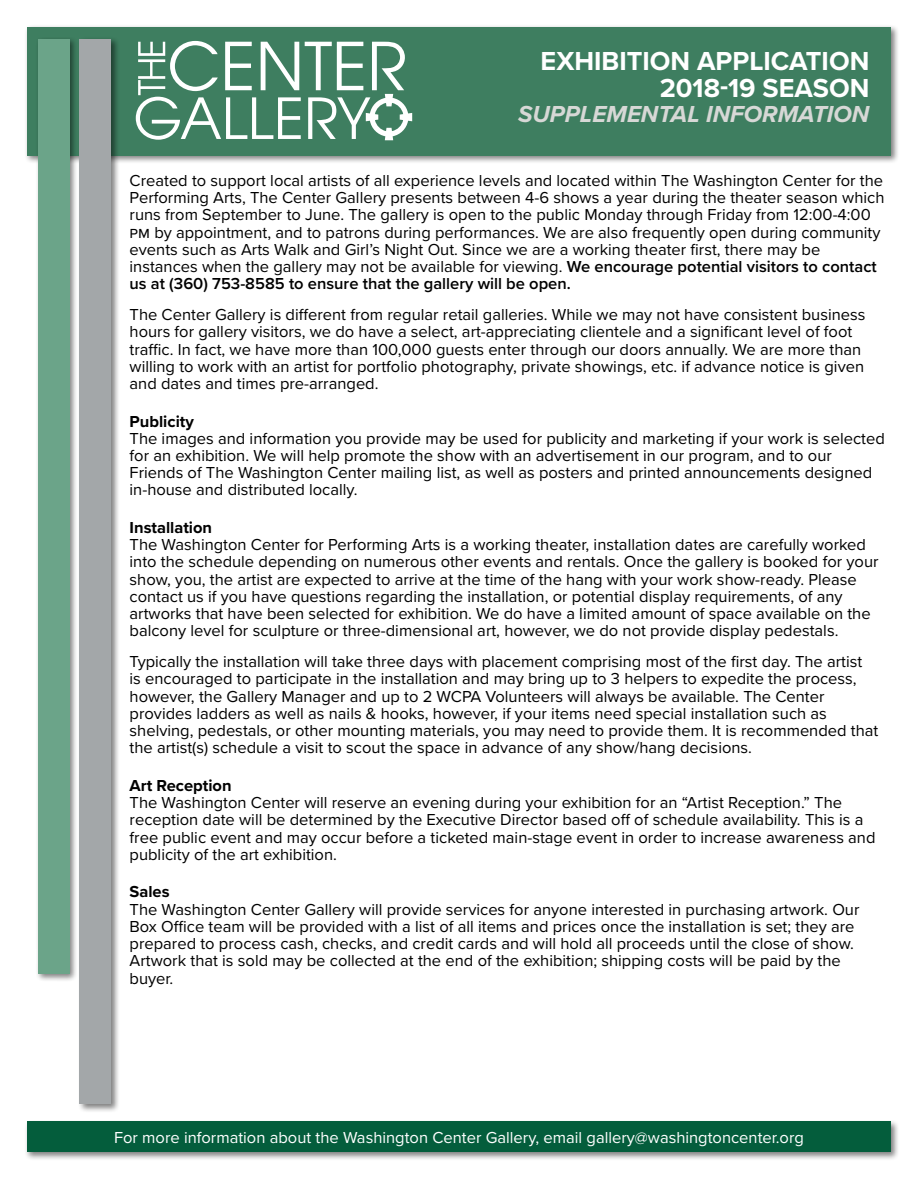
<style>
.page{position:relative;width:918px;height:1188px;background:#fff}
.page>*{position:absolute;margin:0;border:0;box-sizing:border-box;transform-origin:0 0}
.t1{font:700 27px/27px "Proxima Nova";color:#fff;text-align:right}
.t2{font:italic 700 24px "Proxima Nova";color:#d7d8d6}
.t3{font:16.5px/17.2px "Proxima Nova";color:#000}
.t4{font:16.5px "Proxima Nova";color:#fff}
.t5{font:700 16.5px "Proxima Nova";color:#000}
.s1{font-weight:600}
</style>
<div class="page">
<div style="left:25px;top:1119px;width:875px;height:42px;background:#000;opacity:.5"></div>
<div style="left:27px;top:1122px;width:864px;height:30px;background:#045d3c"></div>
<div style="left:25px;top:25px;width:875px;height:139px;background:#000;opacity:.5"></div>
<div style="left:27px;top:27px;width:864px;height:129px;background:#3e7e60"></div>
<div style="left:36px;top:37px;width:42px;height:945px;background:#000;opacity:.5"></div>
<div style="left:38px;top:39px;width:31px;height:935px;background:#6ba489"></div>
<div style="left:77px;top:36px;width:43px;height:1077px;background:#000;opacity:.5"></div>
<div style="left:80px;top:39px;width:31px;height:1065px;background:#a3a7a9"></div>
<svg style="left:136px;top:41px;width:276px;height:99px"></svg>
<h1 class="t1" style="left:541px;top:47px;width:330px">EXHIBITION APPLICATION<br>2018-19 SEASON</h1>
<h2 class="t2" style="left:518px;top:97px;width:353px">SUPPLEMENTAL INFORMATION</h2>
<p class="t3" style="left:130px;top:171px;width:756px">Created to support local artists of all experience levels and located within The Washington Center for the Performing Arts, The Center Gallery presents between 4-6 shows a year during the theater season which runs from September to June. The gallery is open to the public Monday through Friday from 12:00-4:00 pm by appointment, and to patrons during performances. We are also frequently open during community events such as Arts Walk and Girl’s Night Out. Since we are a working theater first, there may be instances when the gallery may not be available for viewing. <span class="s1">We encourage potential visitors to contact us at (360) 753-8585 to ensure that the gallery will be open.</span></p>
<p class="t3" style="left:130px;top:305px;width:737px">The Center Gallery is different from regular retail galleries. While we may not have consistent business hours for gallery visitors, we do have a select, art-appreciating clientele and a significant level of foot traffic. In fact, we have more than 100,000 guests enter through our doors annually. We are more than willing to work with an artist for portfolio photography, private showings, etc. if advance notice is given and dates and times pre-arranged.</p>
<p class="t5" style="left:130px;top:409px;width:66px">Publicity</p>
<p class="t3" style="left:130px;top:429px;width:757px">The images and information you provide may be used for publicity and marketing if your work is selected for an exhibition. We will help promote the show with an advertisement in our program, and to our Friends of The Washington Center mailing list, as well as posters and printed announcements designed in-house and distributed locally.</p>
<p class="t5" style="left:130px;top:515px;width:84px">Installation</p>
<p class="t3" style="left:130px;top:535px;width:750px">The Washington Center for Performing Arts is a working theater, installation dates are carefully worked into the schedule depending on numerous other events and rentals. Once the gallery is booked for your show, you, the artist are expected to arrive at the time of the hang with your work show-ready. Please contact us if you have questions regarding the installation, or potential display requirements, of any artworks that have been selected for exhibition. We do have a limited amount of space available on the balcony level for sculpture or three-dimensional art, however, we do not provide display pedestals.</p>
<p class="t3" style="left:130px;top:652px;width:750px">Typically the installation will take three days with placement comprising most of the first day. The artist<br>is encouraged to participate in the installation and may bring up to 3 helpers to expedite the process, however, the Gallery Manager and up to 2 WCPA Volunteers will always be available. The Center provides ladders as well as nails &amp; hooks, however, if your items need special installation such as shelving, pedestals, or other mounting materials, you may need to provide them. It is recommended that the artist(s) schedule a visit to scout the space in advance of any show/hang decisions.</p>
<p class="t5" style="left:130px;top:773px;width:104px">Art Reception</p>
<p class="t3" style="left:130px;top:793px;width:747px">The Washington Center will reserve an evening during your exhibition for an “Artist Reception.” The reception date will be determined by the Executive Director based off of schedule availability. This is a free public event and may occur before a ticketed main-stage event in order to increase awareness and publicity of the art exhibition.</p>
<p class="t5" style="left:130px;top:880px;width:42px">Sales</p>
<p class="t3" style="left:130px;top:900px;width:731px">The Washington Center Gallery will provide services for anyone interested in purchasing artwork. Our Box Office team will be provided with a list of all items and prices once the installation is set; they are prepared to process cash, checks, and credit cards and will hold all proceeds until the close of show.<br>Artwork that is sold may be collected at the end of the exhibition; shipping costs will be paid by the buyer.</p>
<p class="t4" style="left:114px;top:1125px;width:691px">For more information about the Washington Center Gallery, email gallery@washingtoncenter.org</p>
</div>
